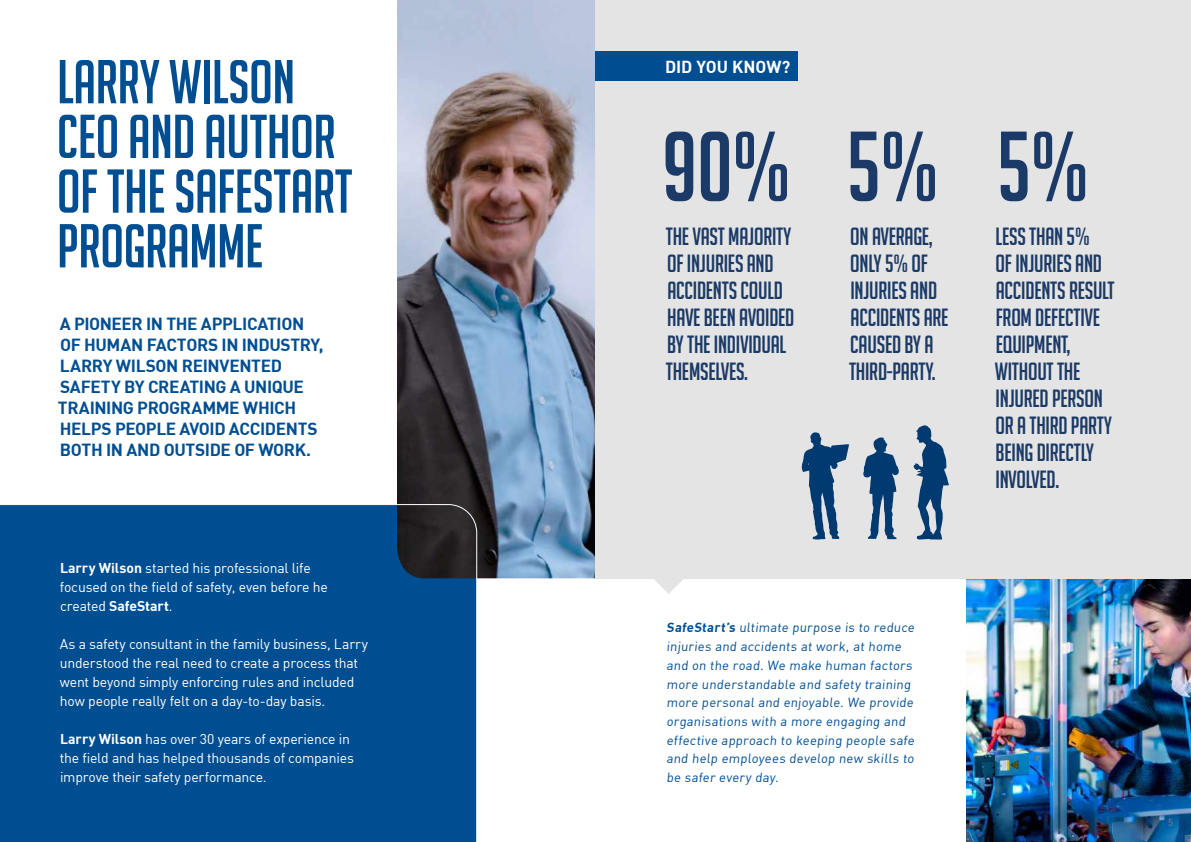
<style>
.page{position:relative;width:1191px;height:842px;background:#fff}
.page>*{position:absolute;margin:0;border:0;box-sizing:border-box;transform-origin:0 0}
.t1{font:97px "Big Noodle Titling";color:#1b3a67}
.t2{font:60.3px/54.7px "Big Noodle Titling";letter-spacing:-.005em;color:#004e92}
.t3{font:24.3px/27px "Big Noodle Titling";letter-spacing:-.01em;color:#1b3a67}
.t4{font:17.2px/21px "DIN Bold";letter-spacing:-.025em;color:#004e92}
.t5{font:17px "DIN Bold";letter-spacing:-.005em;color:#fff}
.t6{font:14px/19px "DIN";letter-spacing:-.015em;color:#fff}
.t7{font:14px "DIN Bold";letter-spacing:-.005em;color:#fff}
.t8{font:13px/18.7px "DIN";color:#004e92}
.t9{font:10px "DIN";color:#818181}
.s1{font-family:"DIN Bold"}
.s2{font-family:"DIN"}
</style>
<div class="page">
<img style="left:966px;top:578px;width:225px;height:264px">
<img style="left:397px;top:0;width:198px;height:578px">
<div style="left:0;top:504px;width:477px;height:338px;background:#004e92"></div>
<div style="left:595px;top:0;width:596px;height:578px;background:#e4e4e4"></div>
<svg style="left:642px;top:578px;width:53px;height:16px"></svg>
<svg style="left:801px;top:432px;width:48px;height:108px"></svg>
<svg style="left:863px;top:437px;width:35px;height:102px"></svg>
<svg style="left:913px;top:425px;width:36px;height:115px"></svg>
<div style="left:595px;top:51px;width:203px;height:30px;background:#004e92"></div>
<h2 class="t2" style="left:57px;top:55px;width:297px">LARRY WILSON<br>CEO AND AUTHOR<br>OF THE SAFESTART<br>PROGRAMME</h2>
<p class="t4" style="left:58px;top:313px;width:267px">A PIONEER IN THE APPLICATION<br>OF HUMAN FACTORS IN INDUSTRY,<br>LARRY WILSON REINVENTED<br>SAFETY BY CREATING A UNIQUE<br>TRAINING PROGRAMME WHICH<br>HELPS PEOPLE AVOID ACCIDENTS<br>BOTH IN AND OUTSIDE OF WORK.</p>
<p class="t6" style="left:60px;top:558px;width:269px"><span class="s1">Larry Wilson</span> started his professional life focused on the field of safety, even before he</p>
<p class="t7" style="left:60px;top:597px;width:114px"><span class="s2">created</span> SafeStart<span class="s2">.</span></p>
<p class="t6" style="left:60px;top:634px;width:310px">As a safety consultant in the family business, Larry understood the real need to create a process that went beyond simply enforcing rules and included how people really felt on a day-to-day basis.</p>
<p class="t6" style="left:60px;top:729px;width:296px"><span class="s1">Larry Wilson</span> has over 30 years of experience in the field and has helped thousands of companies improve their safety performance.</p>
<p class="t5" style="left:665px;top:55px;width:127px">DID YOU KNOW?</p>
<h1 class="t1" style="left:661px;top:115px;width:429px">90% 5% 5%</h1>
<h3 class="t3" style="left:849px;top:222px;width:101px">ON AVERAGE,<br>ONLY 5% OF<br>INJURIES AND<br>ACCIDENTS ARE<br>CAUSED BY A<br>THIRD-PARTY.</h3>
<h3 class="t3" style="left:994px;top:222px;width:121px">LESS THAN 5%<br>OF INJURIES AND<br>ACCIDENTS RESULT<br>FROM DEFECTIVE<br>EQUIPMENT,<br>WITHOUT THE<br>INJURED PERSON<br>OR A THIRD PARTY<br>BEING DIRECTLY<br>INVOLVED.</h3>
<h3 class="t3" style="left:666px;top:222px;width:130px">THE VAST MAJORITY<br>OF INJURIES AND<br>ACCIDENTS COULD<br>HAVE BEEN AVOIDED<br>BY THE INDIVIDUAL<br>THEMSELVES.</h3>
<p class="t8" style="left:666px;top:618px;width:251px"><span class="s1">SafeStart’s</span> ultimate purpose is to reduce injuries and accidents at work, at home and on the road. We make human factors more understandable and safety training more personal and enjoyable. We provide organisations with a more engaging and effective approach to keeping people safe and help employees develop new skills to be safer every day.</p>
<p class="t9" style="left:1168px;top:816px;width:7px">5</p>
</div>
